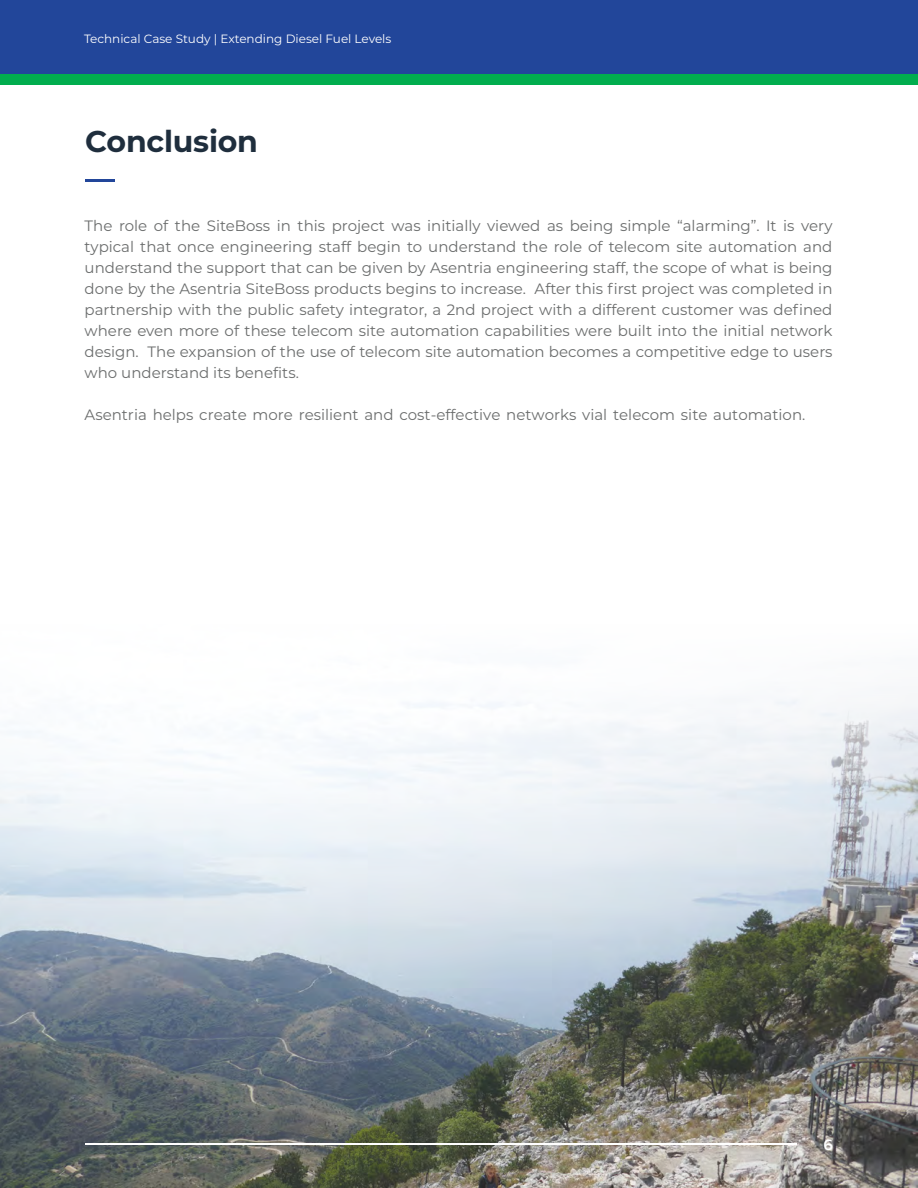
<style>
.page{position:relative;width:918px;height:1188px;background:#fff}
.page>*{position:absolute;margin:0;border:0;box-sizing:border-box;transform-origin:0 0}
.t1{font:700 30px "Montserrat";letter-spacing:-.005em;color:#1f2e3d}
.t2{font:15px/21px "Montserrat";color:#6b6d6d;text-align:justify}
.t3{font:600 15px "Montserrat";color:#fff}
.t4{font:12px "Montserrat";color:#fff}
</style>
<div class="page">
<div style="left:0;top:0;width:918px;height:74px;background:#22469a"></div>
<img style="left:0;top:699px;width:918px;height:489px">
<hr style="left:85px;top:1143px;width:711px;height:1px;background:#fff">
<div style="left:0;top:74px;width:918px;height:11px;background:#01ad4e"></div>
<hr style="left:85px;top:179px;width:30px;height:2px;background:#22469a">
<p class="t4" style="left:84px;top:31px;width:309px">Technical Case Study | Extending Diesel Fuel Levels</p>
<p class="t1" style="left:85px;top:120px;width:174px">Conclusion</p>
<p class="t2" style="left:85px;top:214px;width:750px">The role of the SiteBoss in this project was initially viewed as being simple “alarming”. It is very typical that once engineering staff begin to understand the role of telecom site automation and understand the support that can be given by Asentria engineering staff, the scope of what is being done by the Asentria SiteBoss products begins to increase. After this first project was completed in partnership with the public safety integrator, a 2nd project with a different customer was defined where even more of these telecom site automation capabilities were built into the initial network design. The expansion of the use of telecom site automation becomes a competitive edge to users who understand its benefits.</p>
<p class="t2" style="left:85px;top:403px;width:722px">Asentria helps create more resilient and cost-effective networks vial telecom site automation.</p>
<p class="t3" style="left:824px;top:1134px;width:11px">6</p>
</div>
